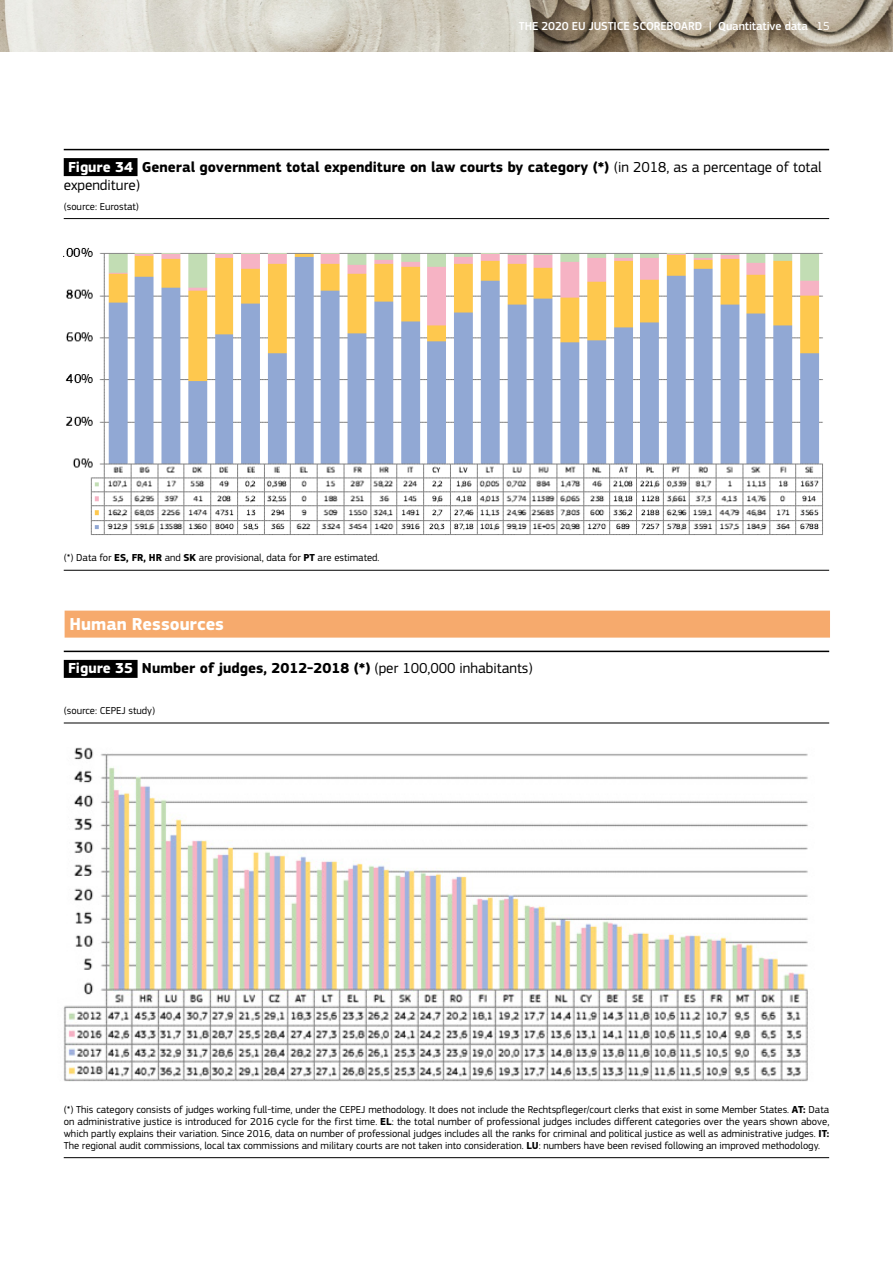
<style>
.page{position:relative;width:893px;height:1263px;background:#fff}
.page>*{position:absolute;margin:0;border:0;box-sizing:border-box;transform-origin:0 0}
._2016_0_0_0__subhead{font:700 18px "EC Square Sans Pro";color:#fff}
.figures_number_ok{font:700 15px/18px "EC Square Sans Pro";color:#000}
.t1{font:500 12px "EC Square Sans Pro";letter-spacing:-.01em;color:#fff}
.figures_small_text{font:10.5px/12px "EC Square Sans Pro";color:#000;text-align:justify}
.s1{font-weight:400}
.s2{color:#fff}
.s3{font-weight:700}
</style>
<div class="page">
<img style="left:0;top:0;width:893px;height:51px">
<hr style="left:64px;top:570px;width:765px;height:1px;background:#000">
<hr style="left:64px;top:1157px;width:765px;height:1px;background:#000">
<hr style="left:64px;top:149px;width:765px;height:1px;background:#000">
<div style="left:64px;top:158px;width:74px;height:18px;background:#000"></div>
<hr style="left:64px;top:218px;width:765px;height:1px;background:#000">
<hr style="left:64px;top:651px;width:765px;height:1px;background:#000">
<div style="left:64px;top:660px;width:74px;height:18px;background:#000"></div>
<hr style="left:64px;top:723px;width:765px;height:1px;background:#000">
<img style="left:64px;top:247px;width:759px;height:288px">
<img style="left:63px;top:747px;width:745px;height:335px">
<div style="left:65px;top:611px;width:765px;height:27px;background:#f6aa6d"></div>
<p class="t1" style="left:519px;top:19px;width:312px">THE 2020 EU JUSTICE SCOREBOARD | Quantitative data <span class="s1">15</span></p>
<p class="figures_number_ok" style="left:64px;top:158px;width:759px"><span class="s2">Figure 34</span> General government total expenditure on law courts by category (*) <span class="s1">(in 2018, as a percentage of total expenditure)</span></p>
<p class="figures_small_text" style="left:64px;top:200px;width:77px">(source: Eurostat)</p>
<p class="figures_small_text" style="left:64px;top:552px;width:317px">(*) Data for <span class="s3">ES, FR, HR</span> and <span class="s3">SK</span> are provisional, data for <span class="s3">PT</span> are estimated.</p>
<p class="_2016_0_0_0__subhead" style="left:70px;top:613px;width:156px">Human Ressources</p>
<p class="figures_number_ok" style="left:68px;top:660px;width:466px"><span class="s2">Figure 35</span> Number of judges, 2012-2018 (*) <span class="s1">(per 100,000 inhabitants)</span></p>
<p class="figures_small_text" style="left:64px;top:705px;width:93px">(source: CEPEJ study)</p>
<p class="figures_small_text" style="left:64px;top:1103px;width:767px">(*) This category consists of judges working full-time, under the CEPEJ methodology. It does not include the Rechtspfleger/court clerks that exist in some Member States. <span class="s3">AT:</span> Data on administrative justice is introduced for 2016 cycle for the first time. <span class="s3">EL</span>: the total number of professional judges includes different categories over the years shown above, which partly explains their variation. Since 2016, data on number of professional judges includes all the ranks for criminal and political justice as well as administrative judges. <span class="s3">IT:<br></span>The regional audit commissions, local tax commissions and military courts are not taken into consideration. <span class="s3">LU</span>: numbers have been revised following an improved methodology.</p>
</div>
